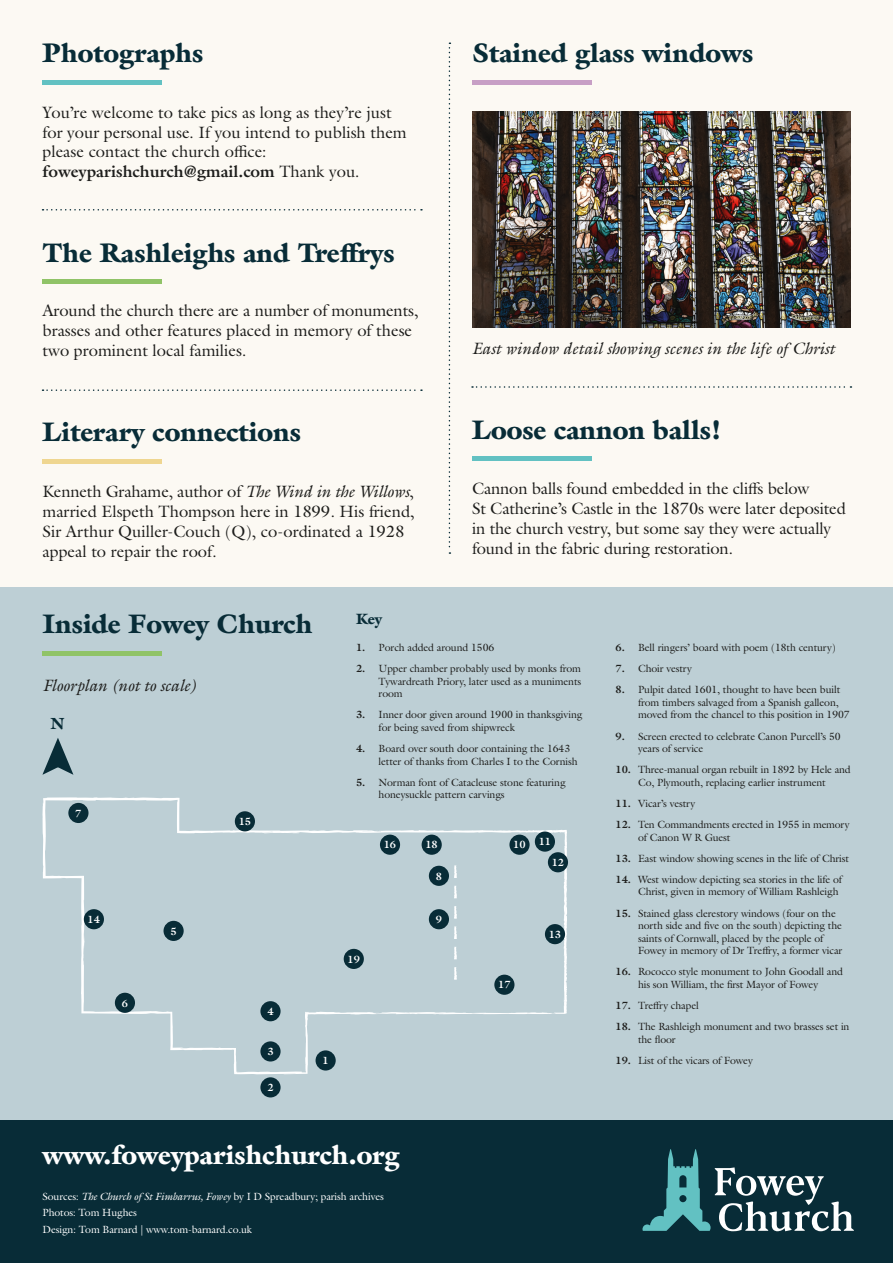
<style>
.page{position:relative;width:893px;height:1263px;background:#fff}
.page>*{position:absolute;margin:0;border:0;box-sizing:border-box;transform-origin:0 0}
.t1{font:900 27px "Galliard Pro";color:#082c37}
.t2{font:900 27px "Galliard Pro";color:#fff}
.t3{font:16.5px/19.8px "Galliard Pro";color:#1d1d1b}
.t4{font:italic 16.5px "Galliard Pro";color:#1d1d1b}
.t5{font:900 16.2px "Galliard Pro";color:#082c37}
.t6{font:900 15px "Galliard Pro";color:#082c37}
.t7{font:10.5px/12.6px "Galliard Pro";letter-spacing:-.01em;color:#1d1d1b}
.t8{font:10.5px "Galliard Pro";letter-spacing:-.01em;color:#fff}
.t9{font:700 10.5px "Galliard Pro";letter-spacing:-.01em;color:#fff}
.s1{font-weight:700}
.s2{font-style:italic}
</style>
<div class="page">
<div style="left:0;top:0;width:893px;height:587px;background:#fcf9f3"></div>
<svg style="left:449px;top:43px;width:1px;height:511px"></svg>
<div style="left:43px;top:80px;width:119px;height:5px;background:#62c1c2"></div>
<div style="left:43px;top:279px;width:119px;height:5px;background:#90c367"></div>
<div style="left:43px;top:459px;width:119px;height:5px;background:#efd690"></div>
<div style="left:472px;top:456px;width:119px;height:5px;background:#62c1c2"></div>
<img style="left:472px;top:111px;width:378px;height:216px">
<svg style="left:43px;top:209px;width:379px;height:2px"></svg>
<svg style="left:43px;top:389px;width:379px;height:2px"></svg>
<svg style="left:472px;top:386px;width:379px;height:2px"></svg>
<div style="left:0;top:587px;width:893px;height:533px;background:#bdcfd5"></div>
<div style="left:0;top:1120px;width:893px;height:143px;background:#082c37"></div>
<svg style="left:642px;top:1149px;width:212px;height:82px"></svg>
<div style="left:472px;top:80px;width:119px;height:5px;background:#c79fc5"></div>
<svg style="left:42px;top:797px;width:525px;height:277px"></svg>
<svg style="left:534px;top:830px;width:6px;height:3px"></svg>
<svg style="left:560px;top:832px;width:7px;height:12px"></svg>
<svg style="left:564px;top:925px;width:3px;height:8px"></svg>
<div style="left:43px;top:651px;width:119px;height:5px;background:#90c367"></div>
<div style="left:316px;top:1050px;width:20px;height:20px;background:#082c37;border-radius:50%"></div>
<div style="left:260px;top:1077px;width:21px;height:20px;background:#082c37;border-radius:50%"></div>
<div style="left:260px;top:1041px;width:21px;height:20px;background:#082c37;border-radius:50%"></div>
<div style="left:260px;top:1001px;width:21px;height:20px;background:#082c37;border-radius:50%"></div>
<div style="left:164px;top:921px;width:20px;height:20px;background:#082c37;border-radius:50%"></div>
<div style="left:115px;top:993px;width:20px;height:20px;background:#082c37;border-radius:50%"></div>
<div style="left:68px;top:803px;width:21px;height:20px;background:#082c37;border-radius:50%"></div>
<div style="left:235px;top:811px;width:20px;height:20px;background:#082c37;border-radius:50%"></div>
<div style="left:344px;top:949px;width:20px;height:20px;background:#082c37;border-radius:50%"></div>
<div style="left:380px;top:835px;width:20px;height:20px;background:#082c37;border-radius:50%"></div>
<div style="left:422px;top:835px;width:20px;height:20px;background:#082c37;border-radius:50%"></div>
<div style="left:509px;top:835px;width:21px;height:20px;background:#082c37;border-radius:50%"></div>
<div style="left:535px;top:831px;width:20px;height:21px;background:#082c37;border-radius:50%"></div>
<div style="left:548px;top:852px;width:20px;height:20px;background:#082c37;border-radius:50%"></div>
<div style="left:429px;top:866px;width:20px;height:20px;background:#082c37;border-radius:50%"></div>
<div style="left:429px;top:909px;width:20px;height:20px;background:#082c37;border-radius:50%"></div>
<div style="left:494px;top:975px;width:20px;height:20px;background:#082c37;border-radius:50%"></div>
<div style="left:545px;top:924px;width:20px;height:20px;background:#082c37;border-radius:50%"></div>
<div style="left:84px;top:909px;width:20px;height:20px;background:#082c37;border-radius:50%"></div>
<svg style="left:43px;top:738px;width:30px;height:37px"></svg>
<p class="t1" style="left:43px;top:35px;width:162px">Photographs</p>
<p class="t3" style="left:43px;top:102px;width:366px">You’re welcome to take pics as long as they’re just for your personal use. If you intend to publish them please contact the church office: <span class="s1">foweyparishchurch@gmail.com</span> Thank you.</p>
<p class="t1" style="left:43px;top:235px;width:354px">The Rashleighs and Treffrys</p>
<p class="t3" style="left:43px;top:301px;width:377px">Around the church there are a number of monuments, brasses and other features placed in memory of these two prominent local families.</p>
<p class="t1" style="left:472px;top:35px;width:283px">Stained glass windows</p>
<p class="t4" style="left:472px;top:338px;width:365px">East window detail showing scenes in the life of Christ</p>
<p class="t1" style="left:43px;top:415px;width:260px">Literary connections</p>
<p class="t1" style="left:472px;top:412px;width:251px">Loose cannon balls!</p>
<p class="t3" style="left:43px;top:481px;width:374px">Kenneth Grahame, author of <span class="s2">The Wind in the Willows</span>, married Elspeth Thompson here in 1899. His friend, Sir Arthur Quiller-Couch (Q), co-ordinated a 1928 appeal to repair the roof.</p>
<p class="t3" style="left:472px;top:479px;width:375px">Cannon balls found embedded in the cliffs below<br>St Catherine’s Castle in the 1870s were later deposited in the church vestry, but some say they were actually found in the fabric during restoration.</p>
<p class="t1" style="left:43px;top:606px;width:271px">Inside Fowey Church</p>
<p class="t6" style="left:356px;top:609px;width:28px">Key</p>
<p class="t4" style="left:43px;top:675px;width:156px">Floorplan (not to scale)</p>
<p class="t7" style="left:356px;top:641px;width:140px"><span class="s1">1.</span> Porch added around 1506</p>
<p class="t7" style="left:379px;top:662px;width:204px;text-align:justify;text-indent:-23px"><span class="s1">2.</span> Upper chamber probably used by monks from Tywardreath Priory, later used as a muniments room</p>
<p class="t7" style="left:379px;top:708px;width:205px;text-indent:-23px"><span class="s1">3.</span> Inner door given around 1900 in thanksgiving for being saved from shipwreck</p>
<p class="t7" style="left:379px;top:742px;width:201px;text-indent:-23px"><span class="s1">4.</span> Board over south door containing the 1643 letter of thanks from Charles I to the Cornish</p>
<p class="t7" style="left:379px;top:776px;width:189px;text-indent:-23px"><span class="s1">5.</span> Norman font of Catacleuse stone featuring honeysuckle pattern carvings</p>
<p class="t5" style="left:51px;top:713px;width:16px">N</p>
<p class="t9" style="left:75px;top:806px;width:8px">7</p>
<p class="t9" style="left:88px;top:912px;width:14px">14</p>
<p class="t9" style="left:122px;top:996px;width:8px">6</p>
<p class="t9" style="left:170px;top:924px;width:8px">5</p>
<p class="t9" style="left:239px;top:815px;width:14px">15</p>
<p class="t9" style="left:267px;top:1004px;width:8px">4</p>
<p class="t9" style="left:267px;top:1045px;width:8px">3</p>
<p class="t9" style="left:267px;top:1081px;width:8px">2</p>
<p class="t9" style="left:348px;top:952px;width:14px">19</p>
<p class="t9" style="left:384px;top:838px;width:14px">16</p>
<p class="t9" style="left:425px;top:838px;width:14px">18</p>
<p class="t9" style="left:513px;top:838px;width:14px">10</p>
<p class="t9" style="left:539px;top:835px;width:14px">11</p>
<p class="t9" style="left:436px;top:869px;width:8px">8</p>
<p class="t9" style="left:436px;top:912px;width:8px">9</p>
<p class="t9" style="left:498px;top:978px;width:14px">17</p>
<p class="t9" style="left:552px;top:855px;width:14px">12</p>
<p class="t9" style="left:549px;top:927px;width:14px">13</p>
<p class="t9" style="left:322px;top:1054px;width:8px">1</p>
<p class="t2" style="left:43px;top:1137px;width:359px">www.foweyparishchurch.org</p>
<p class="t8" style="left:43px;top:1189px;width:343px">Sources: <span class="s2">The Church of St Fimbarrus, Fowey</span> by I D Spreadbury; parish archives</p>
<p class="t8" style="left:43px;top:1206px;width:96px">Photos: Tom Hughes</p>
<p class="t8" style="left:43px;top:1222px;width:211px">Design: Tom Barnard | www.tom-barnard.co.uk</p>
<p class="t7" style="left:615px;top:641px;width:222px"><span class="s1">6.</span> Bell ringers’ board with poem (18th century)</p>
<p class="t7" style="left:615px;top:662px;width:78px"><span class="s1">7.</span> Choir vestry</p>
<p class="t7" style="left:638px;top:683px;width:213px;text-indent:-23px"><span class="s1">8.</span> Pulpit dated 1601, thought to have been built from timbers salvaged from a Spanish galleon, moved from the chancel to this position in 1907</p>
<p class="t7" style="left:638px;top:729px;width:204px;text-indent:-23px"><span class="s1">9.</span> Screen erected to celebrate Canon Purcell’s 50 years of service</p>
<p class="t7" style="left:615px;top:763px;width:237px;text-align:center"><span class="s1">10.</span> Three-manual organ rebuilt in 1892 by Hele and<br>Co, Plymouth, replacing earlier instrument</p>
<p class="t7" style="left:615px;top:797px;width:81px"><span class="s1">11.</span> Vicar’s vestry</p>
<p class="t7" style="left:638px;top:818px;width:213px;text-indent:-23px"><span class="s1">12.</span> Ten Commandments erected in 1955 in memory of Canon W R Guest</p>
<p class="t7" style="left:615px;top:852px;width:235px"><span class="s1">13.</span> East window showing scenes in the life of Christ</p>
<p class="t7" style="left:638px;top:873px;width:206px;text-indent:-23px"><span class="s1">14.</span> West window depicting sea stories in the life of<br>Christ, given in memory of William Rashleigh</p>
<p class="t7" style="left:638px;top:906px;width:206px;text-indent:-23px"><span class="s1">15.</span> Stained glass clerestory windows (four on the north side and five on the south) depicting the saints of Cornwall, placed by the people of Fowey in memory of Dr Treffry, a former vicar</p>
<p class="t7" style="left:615px;top:965px;width:229px;text-align:center"><span class="s1">16.</span> Rococco style monument to John Goodall and his son William, the first Mayor of Fowey</p>
<p class="t7" style="left:615px;top:999px;width:85px"><span class="s1">17.</span> Treffry chapel</p>
<p class="t7" style="left:638px;top:1020px;width:213px;text-indent:-23px"><span class="s1">18.</span> The Rashleigh monument and two brasses set in the floor</p>
<p class="t7" style="left:615px;top:1054px;width:139px"><span class="s1">19.</span> List of the vicars of Fowey</p>
</div>
